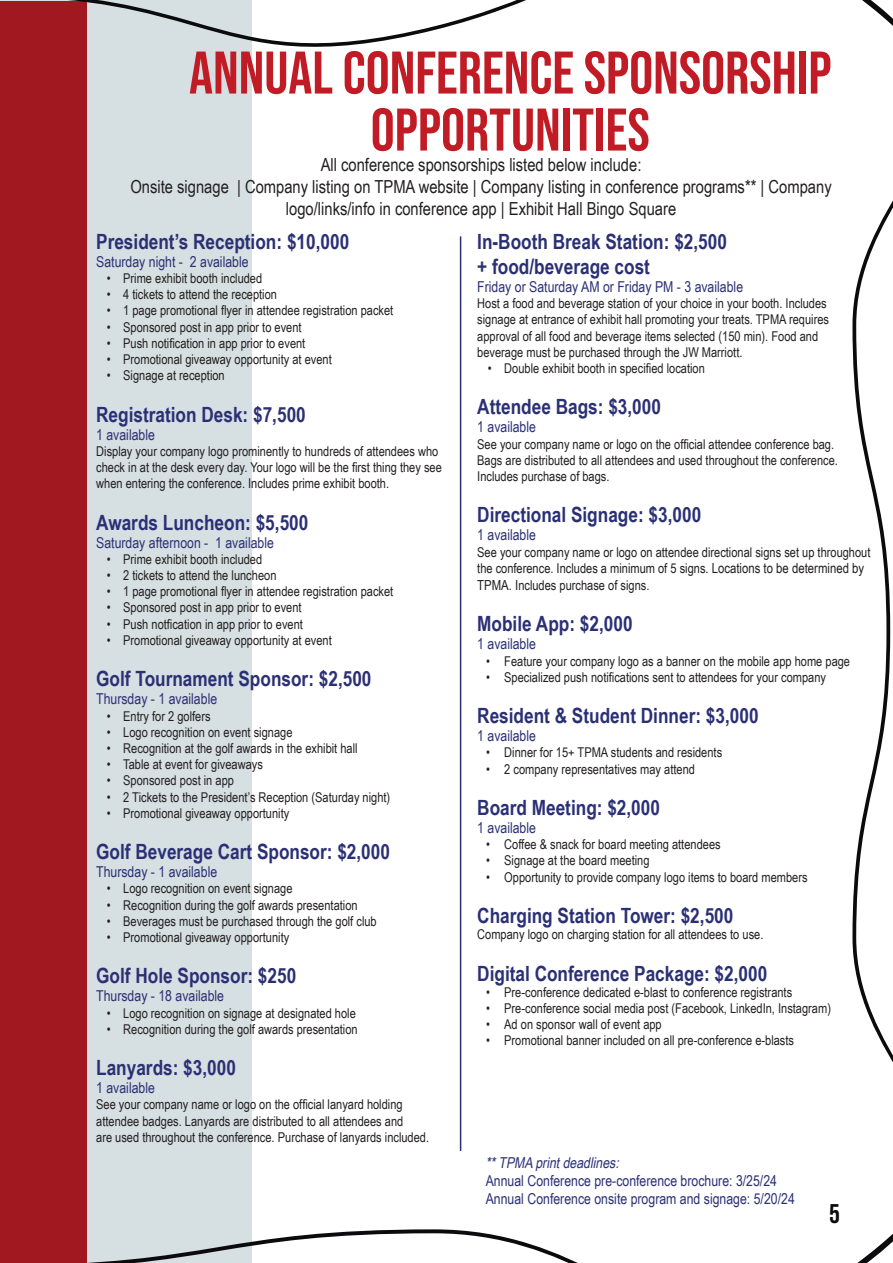
<style>
.page{position:relative;width:893px;height:1263px;background:#fff}
.page>*{position:absolute;margin:0;border:0;box-sizing:border-box;transform-origin:0 0}
.t1{font:60px/57px "Bebas Neue";color:#c11c26;text-align:center}
.t2{font:27px "Bebas Neue";color:#0b0b0e}
.t3{font:700 21px/25.2px "Arial Narrow";color:#2b3075}
.t4{font:18px/21.6px "Arial Narrow";color:#231f20;text-align:center}
.t5{font:15px "Arial Narrow";color:#2b3075}
.t6{font:italic 15px "Arial Narrow";color:#2b3075}
.t7{font:13.5px/16.2px "Arial Narrow";color:#231f20}
.s1{font-size:13.8px}
</style>
<div class="page">
<div style="left:0;top:0;width:252px;height:1263px;background:#d6dfe2"></div>
<svg style="left:86px;top:1229px;width:492px;height:34px"></svg>
<svg style="left:68px;top:0;width:458px;height:60px"></svg>
<svg style="left:852px;top:200px;width:41px;height:863px"></svg>
<svg style="left:862px;top:0;width:31px;height:26px"></svg>
<svg style="left:857px;top:1234px;width:36px;height:29px"></svg>
<hr style="left:460px;top:236px;width:1px;height:915px;background:#2b3075">
<div style="left:0;top:1px;width:86px;height:1262px;background:#a11821"></div>
<p class="t1" style="left:189px;top:44px;width:644px">ANNUAL CONFERENCE SPONSORSHIP<br>OPPORTUNITIES</p>
<p class="t4" style="left:321px;top:154px;width:322px">All conference sponsorships listed below include:</p>
<p class="t4" style="left:130px;top:175px;width:703px">Onsite signage | Company listing on TPMA website | Company listing in conference programs** | Company logo/links/info in conference app | Exhibit Hall Bingo Square</p>
<p class="t3" style="left:96px;top:228px;width:255px">President’s Reception: $10,000</p>
<p class="t5" style="left:96px;top:251px;width:154px">Saturday night - 2 available</p>
<p class="t7" style="left:107px;top:270px;width:157px">• Prime exhibit booth included</p>
<p class="t7" style="left:107px;top:286px;width:172px">• 4 tickets to attend the reception</p>
<p class="t7" style="left:107px;top:302px;width:288px">• 1 page promotional flyer in attendee registration packet</p>
<p class="t7" style="left:107px;top:318px;width:196px">• Sponsored post in app prior to event</p>
<p class="t7" style="left:107px;top:334px;width:200px">• Push notification in app prior to event</p>
<p class="t7" style="left:107px;top:351px;width:227px">• Promotional giveaway opportunity at event</p>
<p class="t7" style="left:107px;top:367px;width:120px">• Signage at reception</p>
<p class="t3" style="left:96px;top:401px;width:211px">Registration Desk: $7,500</p>
<p class="t5" style="left:96px;top:423px;width:60px">1 available</p>
<p class="t7" style="left:96px;top:442px;width:347px">Display your company logo prominently to hundreds of attendees who check in at the desk every day. Your logo will be the first thing they see when entering the conference. Includes prime exhibit booth.</p>
<p class="t3" style="left:96px;top:509px;width:214px">Awards Luncheon: $5,500</p>
<p class="t5" style="left:96px;top:531px;width:179px">Saturday afternoon - 1 available</p>
<p class="t7" style="left:107px;top:550px;width:157px">• Prime exhibit booth included</p>
<p class="t7" style="left:107px;top:567px;width:171px">• 2 tickets to attend the luncheon</p>
<p class="t7" style="left:107px;top:583px;width:288px">• 1 page promotional flyer in attendee registration packet</p>
<p class="t7" style="left:107px;top:599px;width:196px">• Sponsored post in app prior to event</p>
<p class="t7" style="left:107px;top:615px;width:198px">• Push notfication in app prior to event</p>
<p class="t7" style="left:107px;top:631px;width:227px">• Promotional giveaway opportunity at event</p>
<p class="t3" style="left:96px;top:665px;width:277px">Golf Tournament Sponsor: $2,500</p>
<p class="t5" style="left:96px;top:688px;width:123px">Thursday - 1 available</p>
<p class="t7" style="left:107px;top:707px;width:105px">• Entry for 2 golfers</p>
<p class="t7" style="left:107px;top:723px;width:187px">• Logo recognition on event signage</p>
<p class="t7" style="left:107px;top:739px;width:252px">• Recognition at the golf awards in the exhibit hall</p>
<p class="t7" style="left:107px;top:756px;width:158px">• Table at event for giveaways</p>
<p class="t7" style="left:107px;top:772px;width:129px">• Sponsored post in app</p>
<p class="t7" style="left:107px;top:788px;width:285px">• 2 Tickets to the President’s Reception (Saturday night)</p>
<p class="t7" style="left:107px;top:804px;width:184px">• Promotional giveaway opportunity</p>
<p class="t3" style="left:96px;top:838px;width:295px">Golf Beverage Cart Sponsor: $2,000</p>
<p class="t5" style="left:96px;top:861px;width:123px">Thursday - 1 available</p>
<p class="t7" style="left:107px;top:880px;width:187px">• Logo recognition on event signage</p>
<p class="t7" style="left:107px;top:896px;width:252px">• Recognition during the golf awards presentation</p>
<p class="t7" style="left:107px;top:912px;width:272px">• Beverages must be purchased through the golf club</p>
<p class="t7" style="left:107px;top:928px;width:184px">• Promotional giveaway opportunity</p>
<p class="t3" style="left:96px;top:962px;width:202px">Golf Hole Sponsor: $250</p>
<p class="t5" style="left:96px;top:985px;width:129px">Thursday - 18 available</p>
<p class="t7" style="left:107px;top:1004px;width:251px">• Logo recognition on signage at designated hole</p>
<p class="t7" style="left:107px;top:1020px;width:252px">• Recognition during the golf awards presentation</p>
<p class="t3" style="left:96px;top:1054px;width:141px">Lanyards: $3,000</p>
<p class="t5" style="left:96px;top:1077px;width:60px">1 available</p>
<p class="t7" style="left:96px;top:1096px;width:334px">See your company name or logo on the official lanyard holding attendee badges. Lanyards are distributed to all attendees and<br>are used throughout the conference. Purchase of lanyards included.</p>
<p class="t3" style="left:477px;top:228px;width:251px">In-Booth Break Station: $2,500 + food/beverage cost</p>
<p class="t5" style="left:477px;top:276px;width:267px">Friday or Saturday AM or Friday PM - 3 available</p>
<p class="t7" style="left:477px;top:295px;width:353px">Host a food and beverage station of your choice in your booth. Includes signage at entrance of exhibit hall promoting your treats. TPMA requires approval of all food and beverage items selected (150 min). Food and beverage must be purchased through the JW Marriott.</p>
<p class="t7" style="left:488px;top:360px;width:219px">• Double exhibit booth in specified location</p>
<p class="t3" style="left:477px;top:393px;width:185px">Attendee Bags: $3,000</p>
<p class="t5" style="left:477px;top:416px;width:60px">1 available</p>
<p class="t7" style="left:477px;top:435px;width:362px">See your company name or logo on the official attendee conference bag.<br>Bags are distributed to all attendees and used throughout the conference.<br>Includes purchase of bags.</p>
<p class="t3" style="left:477px;top:501px;width:225px">Directional Signage: $3,000</p>
<p class="t5" style="left:477px;top:524px;width:60px">1 available</p>
<p class="t7" style="left:477px;top:543px;width:395px;line-height:16.6px">See your company name or logo on attendee directional signs set up throughout the conference. Includes a minimum of 5 signs. <span class="s1">Locations to be determined by<br>TPMA. I</span>ncludes purchase of signs.</p>
<p class="t3" style="left:477px;top:610px;width:157px">Mobile App: $2,000</p>
<p class="t5" style="left:477px;top:633px;width:60px">1 available</p>
<p class="t7" style="left:486px;top:652px;width:365px">• Feature your company logo as a banner on the mobile app home page</p>
<p class="t7" style="left:486px;top:668px;width:341px">• Specialized push notifications sent to attendees for your company</p>
<p class="t3" style="left:477px;top:702px;width:283px">Resident &amp; Student Dinner: $3,000</p>
<p class="t5" style="left:477px;top:725px;width:60px">1 available</p>
<p class="t7" style="left:486px;top:744px;width:237px">• Dinner for 15+ TPMA students and residents</p>
<p class="t7" style="left:486px;top:760px;width:210px">• 2 company representatives may attend</p>
<p class="t3" style="left:477px;top:794px;width:184px">Board Meeting: $2,000</p>
<p class="t5" style="left:477px;top:817px;width:60px">1 available</p>
<p class="t7" style="left:486px;top:836px;width:236px">• Coffee &amp; snack for board meeting attendees</p>
<p class="t7" style="left:486px;top:852px;width:165px">• Signage at the board meeting</p>
<p class="t7" style="left:486px;top:868px;width:323px">• Opportunity to provide company logo items to board members</p>
<p class="t3" style="left:477px;top:902px;width:258px">Charging Station Tower: $2,500</p>
<p class="t7" style="left:477px;top:926px;width:288px">Company logo on charging station for all attendees to use.</p>
<p class="t3" style="left:477px;top:959px;width:292px">Digital Conference Package: $2,000</p>
<p class="t7" style="left:486px;top:983px;width:307px">• Pre-conference dedicated e-blast to conference registrants</p>
<p class="t7" style="left:486px;top:1000px;width:346px">• Pre-conference social media post (Facebook, LinkedIn, Instagram)</p>
<p class="t7" style="left:486px;top:1016px;width:177px">• Ad on sponsor wall of event app</p>
<p class="t7" style="left:486px;top:1032px;width:309px">• Promotional banner included on all pre-conference e-blasts</p>
<p class="t6" style="left:486px;top:1151px;width:138px">**TPMAprintdeadlines:</p>
<p class="t5" style="left:486px;top:1169px;width:293px">Annual Conference pre-conference brochure: 3/25/24</p>
<p class="t5" style="left:486px;top:1187px;width:311px">Annual Conference onsite program and signage: 5/20/24</p>
<h2 class="t2" style="left:829px;top:1198px;width:12px">5</h2>
</div>
